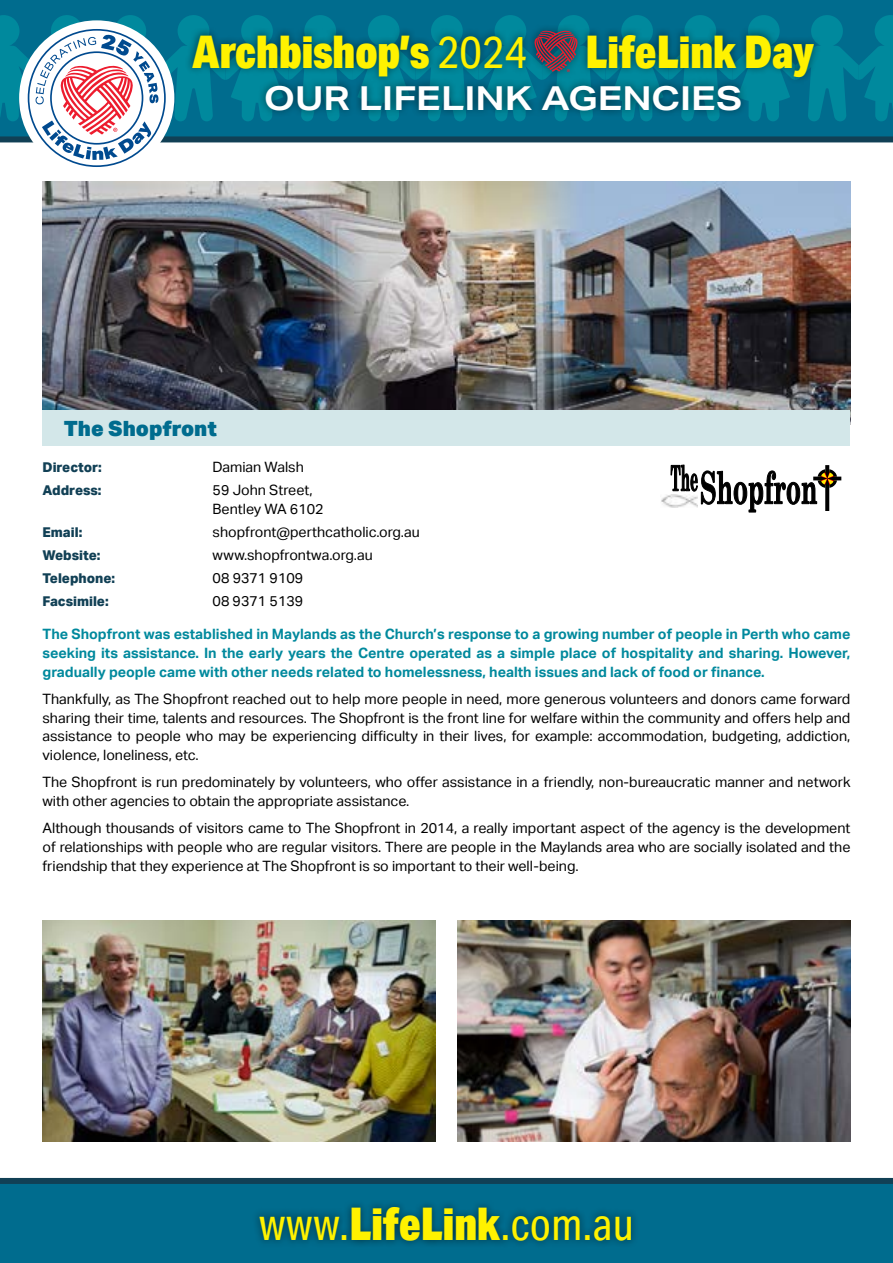
<style>
.page{position:relative;width:893px;height:1263px;background:#fff}
.page>*{position:absolute;margin:0;border:0;box-sizing:border-box;transform-origin:0 0}
.t1{font:900 45px "Aktiv Grotesk Cd";color:#fff200}
.t2{font:45px "Aktiv Grotesk Cd";color:#fff200}
.t3{font:700 33px "Aktiv Grotesk Ex";color:#fff}
.t4{font:900 21px "Aktiv Grotesk";color:#006c8e}
.t5{font:14.25px/18.8px "Aktiv Grotesk";color:#000}
.t6{font:700 14.25px/18.8px "Aktiv Grotesk";color:#00899d;text-align:justify}
.t7{font:800 13.5px "Aktiv Grotesk";color:#114055}
.s1{font-weight:400}
.s2{font-weight:900}
</style>
<div class="page">
<div style="left:0;top:1178px;width:893px;height:85px;background:#006c8e"></div>
<div style="left:0;top:0;width:893px;height:136px;background:#006c8e"></div>
<div style="left:0;top:1178px;width:893px;height:6px;background:#114055"></div>
<div style="left:252px;top:1200px;width:387px;height:48px;background:#000;opacity:.5"></div>
<svg style="left:0;top:15px;width:893px;height:145px"></svg>
<img style="left:43px;top:182px;width:807px;height:228px">
<div style="left:43px;top:410px;width:807px;height:36px;background:#d3e7e9"></div>
<svg style="left:671px;top:465px;width:170px;height:47px"></svg>
<img style="left:661px;top:495px;width:36px;height:13px">
<img style="left:43px;top:921px;width:393px;height:221px">
<img style="left:457px;top:921px;width:393px;height:221px">
<h1 class="t1" style="left:192px;top:23px;width:336px">Archbishop’s <span class="s1">2024</span></h1>
<h1 class="t1" style="left:585px;top:23px;width:231px">LifeLink Day</h1>
<h2 class="t3" style="left:264px;top:78px;width:479px">OUR LIFELINK AGENCIES</h2>
<h3 class="t4" style="left:64px;top:415px;width:155px">The Shopfront</h3>
<p class="t7" style="left:43px;top:459px;width:61px">Director:</p>
<p class="t5" style="left:213px;top:457px;width:93px">Damian Walsh</p>
<p class="t7" style="left:43px;top:482px;width:61px">Address:</p>
<p class="t5" style="left:213px;top:480px;width:113px">59 John Street,<br>Bentley WA 6102</p>
<p class="t7" style="left:43px;top:524px;width:41px">Email:</p>
<p class="t5" style="left:213px;top:522px;width:209px">shopfront@perthcatholic.org.au</p>
<p class="t7" style="left:43px;top:547px;width:60px">Website:</p>
<p class="t5" style="left:213px;top:545px;width:162px">www.shopfrontwa.org.au</p>
<p class="t7" style="left:43px;top:570px;width:74px">Telephone:</p>
<p class="t5" style="left:213px;top:568px;width:92px">08 9371 9109</p>
<p class="t7" style="left:43px;top:593px;width:68px">Facsimile:</p>
<p class="t5" style="left:213px;top:591px;width:92px">08 9371 5139</p>
<p class="t6" style="left:43px;top:625px;width:809px">The Shopfront was established in Maylands as the Church’s response to a growing number of people in Perth who came seeking its assistance. In the early years the Centre operated as a simple place of hospitality and sharing. However, gradually people came with other needs related to homelessness, health issues and lack of food or finance.</p>
<p class="t5" style="left:43px;top:690px;width:809px;text-align:justify">Thankfully, as The Shopfront reached out to help more people in need, more generous volunteers and donors came forward sharing their time, talents and resources. The Shopfront is the front line for welfare within the community and offers help and assistance to people who may be experiencing difficulty in their lives, for example: accommodation, budgeting, addiction, violence, loneliness, etc.</p>
<p class="t5" style="left:43px;top:773px;width:809px">The Shopfront is run predominately by volunteers, who offer assistance in a friendly, non-bureaucratic manner and network with other agencies to obtain the appropriate assistance.</p>
<p class="t5" style="left:43px;top:819px;width:809px;text-align:justify">Although thousands of visitors came to The Shopfront in 2014, a really important aspect of the agency is the development of relationships with people who are regular visitors. There are people in the Maylands area who are socially isolated and the friendship that they experience at The Shopfront is so important to their well-being.</p>
<h1 class="t2" style="left:259px;top:1197px;width:376px">www.<span class="s2">LifeLink</span>.com.au</h1>
</div>
